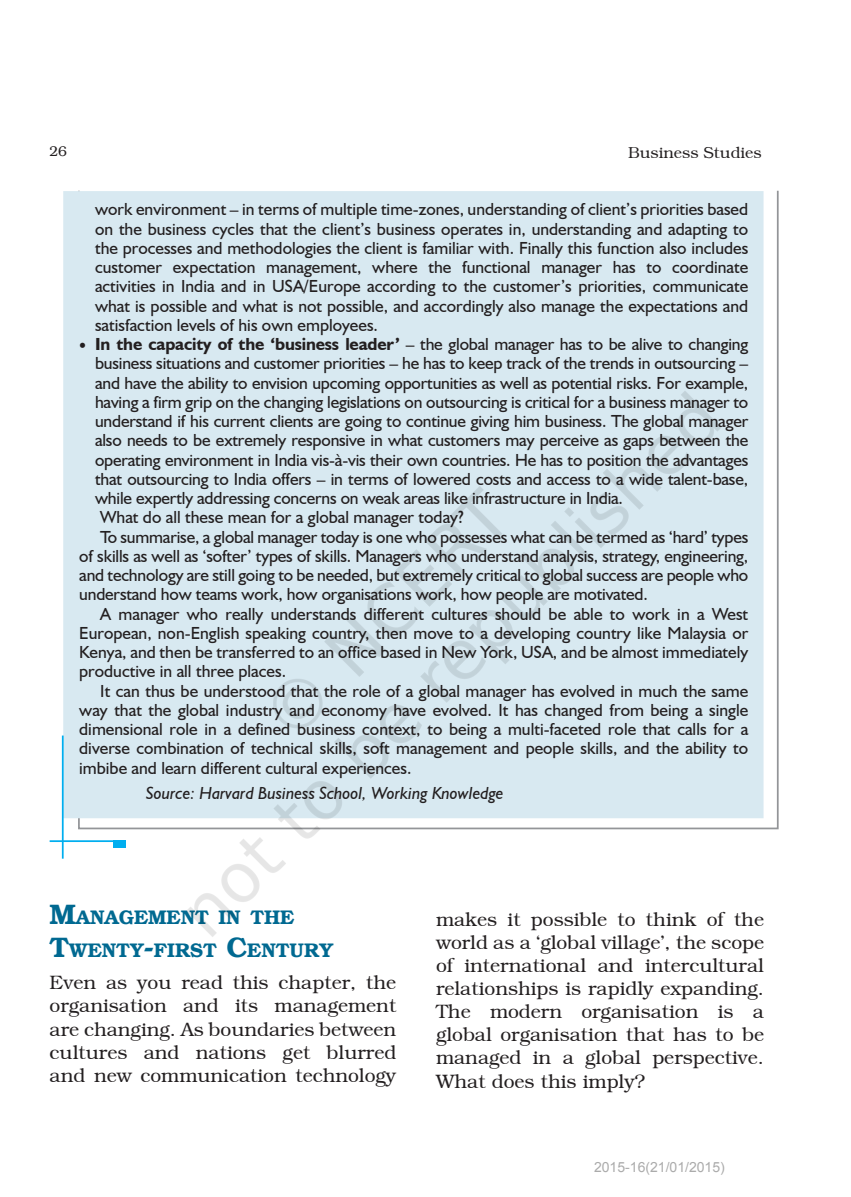
<style>
.page{position:relative;width:851px;height:1197px;background:#fff}
.page>*{position:absolute;margin:0;border:0;box-sizing:border-box;transform-origin:0 0}
.t1{font:700 19.6px/33.6px "Bookman";color:#006991}
.t2{font:19.25px/23.1px "Bookman";color:#231f20;text-align:justify}
.t3{font:17.5px/19.2px "Humanist 521 BT";letter-spacing:-.01em;color:#231f20;text-align:justify}
.t4{font:italic 17.5px "Humanist 521 BT";color:#231f20}
.t5{font:15.75px "Bookman";color:#231f20}
.t6{font:14px "Arial";color:#ababab}
.t7{font:14px "Bookman";color:#231f20}
.s1{font-weight:700}
.s2{font-size:28px}
</style>
<div class="page">
<img style="left:49px;top:190px;width:730px;height:669px">
<img style="left:91px;top:322px;width:646px;height:615px">
<p class="t7" style="left:50px;top:144px;width:19px">26</p>
<p class="t5" style="left:628px;top:144px;width:135px">Business Studies</p>
<p class="t3" style="left:95px;top:200px;width:654px">work environment – in terms of multiple time-zones, understanding of client’s priorities based on the business cycles that the client’s business operates in, understanding and adapting to the processes and methodologies the client is familiar with. Finally this function also includes customer expectation management, where the functional manager has to coordinate activities in India and in USA/Europe according to the customer’s priorities, communicate what is possible and what is not possible, and accordingly also manage the expectations and satisfaction levels of his own employees.</p>
<p class="t3" style="left:77px;top:334px;width:672px">• <span class="s1">In the capacity of the ‘business leader’</span> – the global manager has to be alive to changing</p>
<p class="t3" style="left:95px;top:354px;width:654px">business situations and customer priorities – he has to keep track of the trends in outsourcing –</p>
<p class="t3" style="left:95px;top:373px;width:654px">and have the ability to envision upcoming opportunities as well as potential risks. For example,</p>
<p class="t3" style="left:95px;top:392px;width:654px">having a firm grip on the changing legislations on outsourcing is critical for a business manager to</p>
<p class="t3" style="left:95px;top:411px;width:654px">understand if his current clients are going to continue giving him business. The global manager</p>
<p class="t3" style="left:95px;top:431px;width:655px">also needs to be extremely responsive in what customers may perceive as gaps between the</p>
<p class="t3" style="left:95px;top:450px;width:654px">operating environment in India vis-à-vis their own countries. He has to position the advantages</p>
<p class="t3" style="left:95px;top:469px;width:654px">that outsourcing to India offers – in terms of lowered costs and access to a wide talent-base,</p>
<p class="t3" style="left:95px;top:488px;width:529px">while expertly addressing concerns on weak areas like infrastructure in India.</p>
<p class="t3" style="left:100px;top:508px;width:365px">What do all these mean for a global manager today?</p>
<p class="t3" style="left:100px;top:527px;width:649px">To summarise, a global manager today is one who possesses what can be termed as ‘hard’ types</p>
<p class="t3" style="left:79px;top:546px;width:670px">of skills as well as ‘softer’ types of skills. Managers who understand analysis, strategy, engineering,</p>
<p class="t3" style="left:79px;top:565px;width:670px">and technology are still going to be needed, but extremely critical to global success are people who</p>
<p class="t3" style="left:79px;top:585px;width:570px">understand how teams work, how organisations work, how people are motivated.</p>
<p class="t3" style="left:100px;top:604px;width:649px">A manager who really understands different cultures should be able to work in a West</p>
<p class="t3" style="left:79px;top:623px;width:670px">European, non-English speaking country, then move to a developing country like Malaysia or</p>
<p class="t3" style="left:79px;top:642px;width:670px">Kenya, and then be transferred to an office based in New York, USA, and be almost immediately</p>
<p class="t3" style="left:79px;top:662px;width:208px">productive in all three places.</p>
<p class="t3" style="left:100px;top:681px;width:649px">It can thus be understood that the role of a global manager has evolved in much the same</p>
<p class="t3" style="left:79px;top:700px;width:670px">way that the global industry and economy have evolved. It has changed from being a single</p>
<p class="t3" style="left:79px;top:719px;width:670px">dimensional role in a defined business context, to being a multi-faceted role that calls for a</p>
<p class="t3" style="left:79px;top:739px;width:670px">diverse combination of technical skills, soft management and people skills, and the ability to</p>
<p class="t3" style="left:79px;top:758px;width:333px">imbibe and learn different cultural experiences.</p>
<p class="t4" style="left:146px;top:782px;width:359px">Source: Harvard Business School, Working Knowledge</p>
<p class="t1" style="left:50px;top:900px;width:285px"><span class="s2">M</span>ANAGEMENT IN THE<br><span class="s2">T</span>WENTY<span class="s2">-</span>FIRST <span class="s2">C</span>ENTURY</p>
<p class="t2" style="left:50px;top:972px;width:348px">Even as you read this chapter, the organisation and its management are changing. As boundaries between cultures and nations get blurred and new communication technology</p>
<p class="t2" style="left:436px;top:908px;width:329px">makes it possible to think of the world as a ‘global village’, the scope of international and intercultural relationships is rapidly expanding.<br>The modern organisation is a global organisation that has to be managed in a global perspective.<br>What does this imply?</p>
<p class="t6" style="left:594px;top:1158px;width:132px">2015-16(21/01/2015)</p>
</div>
